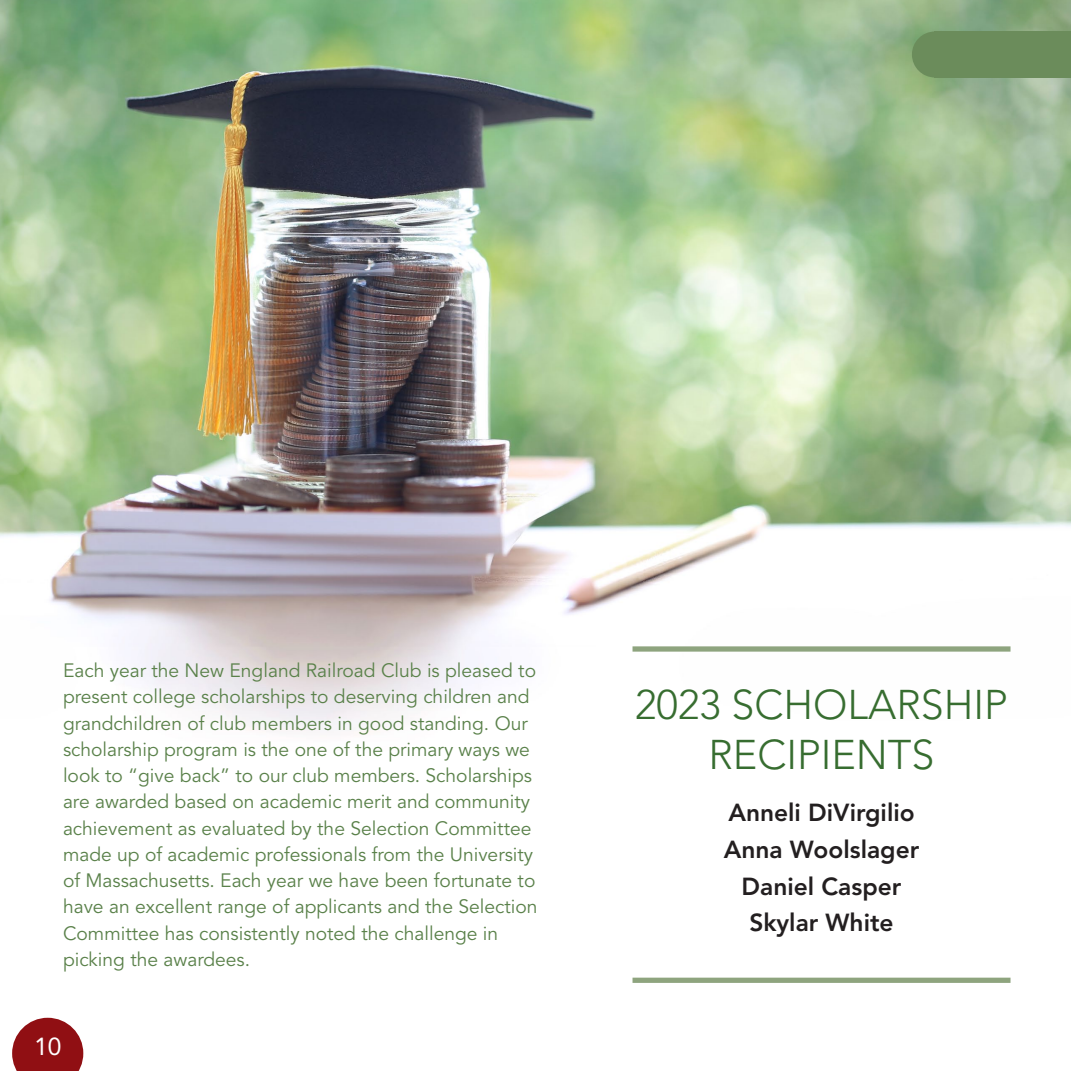
<style>
.page{position:relative;width:1071px;height:1071px;background:#fff}
.page>*{position:absolute;margin:0;border:0;box-sizing:border-box;transform-origin:0 0}
.t1{font:300 41.12px/49.4px "Avenir LT Std";color:#376d30;text-align:center}
.t2{font:800 24.5px "Avenir LT Std";color:#231f20}
.t3{font:24.5px "Avenir LT Std";color:#fff}
.t4{font:19.25px/26.2px "Avenir LT Std";color:#5a814a}
</style>
<div class="page">
<img style="left:0;top:0;width:1071px;height:731px">
<div style="left:633px;top:646px;width:378px;height:6px;background:#8ea47e"></div>
<div style="left:633px;top:978px;width:378px;height:5px;background:#8ea47e"></div>
<div style="left:935px;top:32px;width:136px;height:46px;background:#6b8c5b"></div>
<div style="left:912px;top:32px;width:46px;height:45px;background:#6b8c5b;border-radius:50%"></div>
<svg style="left:12px;top:1018px;width:71px;height:53px;background:#a13337"></svg>
<p class="t4" style="left:63px;top:658px;width:475px">Each year the New England Railroad Club is pleased to present college scholarships to deserving children and grandchildren of club members in good standing. Our scholarship program is the one of the primary ways we look to “give back” to our club members. Scholarships are awarded based on academic merit and community achievement as evaluated by the Selection Committee made up of academic professionals from the University</p>
<p class="t4" style="left:63px;top:868px;width:476px">of Massachusetts. Each year we have been fortunate to have an excellent range of applicants and the Selection</p>
<p class="t4" style="left:63px;top:920px;width:437px">Committee has consistently noted the challenge in</p>
<p class="t4" style="left:63px;top:947px;width:189px">picking the awardees.</p>
<p class="t3" style="left:34px;top:1032px;width:29px">10</p>
<p class="t1" style="left:635px;top:681px;width:374px">2023 SCHOLARSHIP<br>RECIPIENTS</p>
<p class="t2" style="left:728px;top:798px;width:188px">Anneli DiVirgilio</p>
<p class="t2" style="left:724px;top:835px;width:197px">Anna Woolslager</p>
<p class="t2" style="left:742px;top:872px;width:161px">Daniel Casper</p>
<p class="t2" style="left:749px;top:908px;width:146px">Skylar White</p>
</div>
